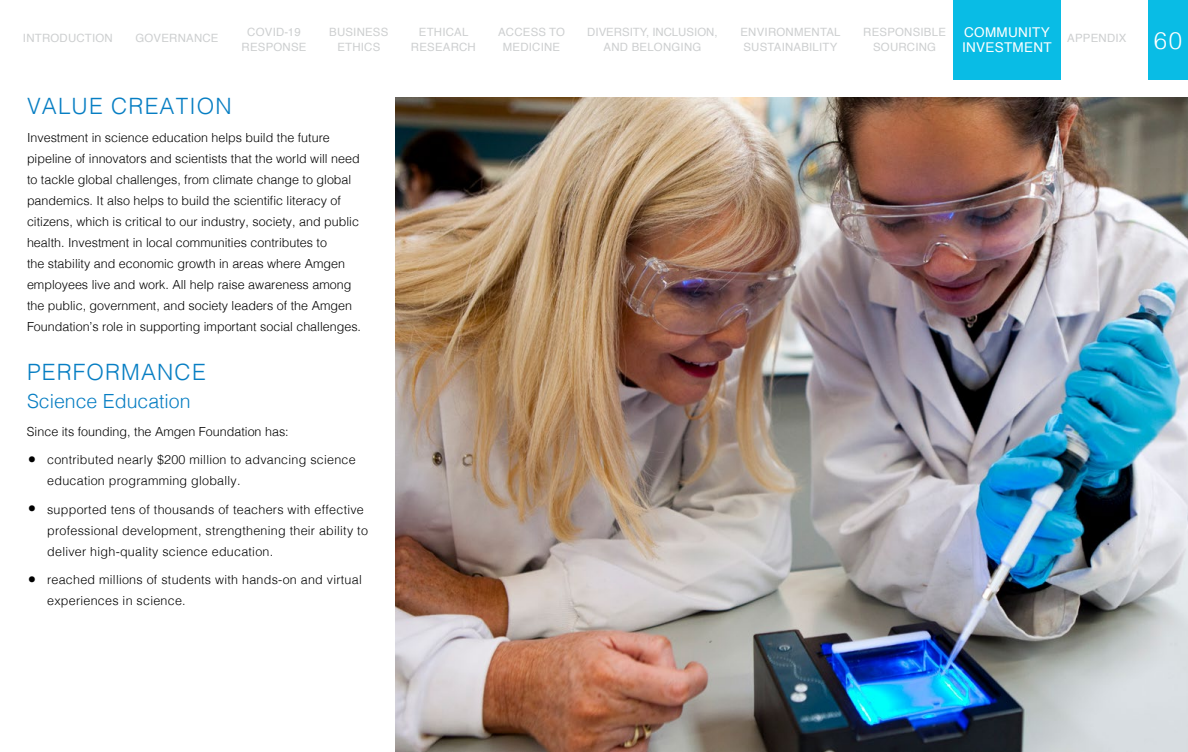
<style>
.page{position:relative;width:1188px;height:752px;background:#fff}
.page>*{position:absolute;margin:0;border:0;box-sizing:border-box;transform-origin:0 0}
.t1{font:300 24px "Helvetica";color:#fff}
.t2{font:300 22.5px "Helvetica";letter-spacing:.05em;color:#077ec3}
.t3{font:300 19.5px "Helvetica";color:#077ec3}
.t4{font:13.5px/15px "Helvetica";letter-spacing:.02em;color:#fff}
.t5{font:300 12.6px/21px "Helvetica";color:#000}
.t6{font:300 12.6px/21px "Helvetica";letter-spacing:.02em;color:#000}
.t7{font:11.4px/15px "Helvetica";letter-spacing:.02em;color:#cdcfd0;text-align:center}
.t8{font:11.4px/15px "Helvetica";color:#cdcfd0;text-align:center}
.s1{font-weight:400;font-size:27px}
</style>
<div class="page">
<img style="left:396px;top:97px;width:792px;height:655px">
<div style="left:1148px;top:0;width:40px;height:79px;background:#09bce5"></div>
<div style="left:953px;top:0;width:108px;height:79px;background:#09bce5"></div>
<p class="t7" style="left:242px;top:25px;width:66px">COVID-19<br>RESPONSE</p>
<p class="t7" style="left:329px;top:25px;width:61px">BUSINESS<br>ETHICS</p>
<p class="t7" style="left:411px;top:25px;width:66px">ETHICAL<br>RESEARCH</p>
<p class="t7" style="left:498px;top:25px;width:68px">ACCESS TO<br>MEDICINE</p>
<p class="t8" style="left:587px;top:25px;width:132px">DIVERSITY, INCLUSION,<br>AND BELONGING</p>
<p class="t7" style="left:740px;top:25px;width:102px;text-align:left">ENVIRONMENTAL<br>SUSTAINABILITY</p>
<p class="t7" style="left:863px;top:25px;width:84px">RESPONSIBLE<br>SOURCING</p>
<p class="t4" style="left:962px;top:25px;width:91px">COMMUNITY<br>INVESTMENT</p>
<p class="t7" style="left:23px;top:31px;width:91px">INTRODUCTION</p>
<p class="t7" style="left:135px;top:31px;width:85px">GOVERNANCE</p>
<p class="t7" style="left:1067px;top:31px;width:61px">APPENDIX</p>
<h1 class="t1" style="left:1154px;top:20px;width:30px">60</h1>
<h2 class="t2" style="left:27px;top:87px;width:206px">VALUE CREATION</h2>
<p class="t5" style="left:27px;top:126px;width:336px">Investment in science education helps build the future pipeline of innovators and scientists that the world will need to tackle global challenges, from climate change to global pandemics. It also helps to build the scientific literacy of citizens, which is critical to our industry, society, and public health. Investment in local communities contributes to<br>the stability and economic growth in areas where Amgen employees live and work. All help raise awareness among the public, government, and society leaders of the Amgen Foundation’s role in supporting important social challenges.</p>
<h2 class="t2" style="left:27px;top:352px;width:180px">PERFORMANCE</h2>
<h3 class="t3" style="left:27px;top:384px;width:165px">Science Education</h3>
<p class="t5" style="left:27px;top:420px;width:263px">Since its founding, the Amgen Foundation has:</p>
<p class="t6" style="left:47px;top:448px;width:310px;text-indent:-20px"><span class="s1">•</span> contributed nearly $200 million to advancing science education programming globally.</p>
<p class="t6" style="left:47px;top:498px;width:322px;text-indent:-20px"><span class="s1">•</span> supported tens of thousands of teachers with effective professional development, strengthening their ability to deliver high-quality science education.</p>
<p class="t6" style="left:47px;top:568px;width:316px;text-indent:-20px"><span class="s1">•</span> reached millions of students with hands-on and virtual experiences in science.</p>
</div>
